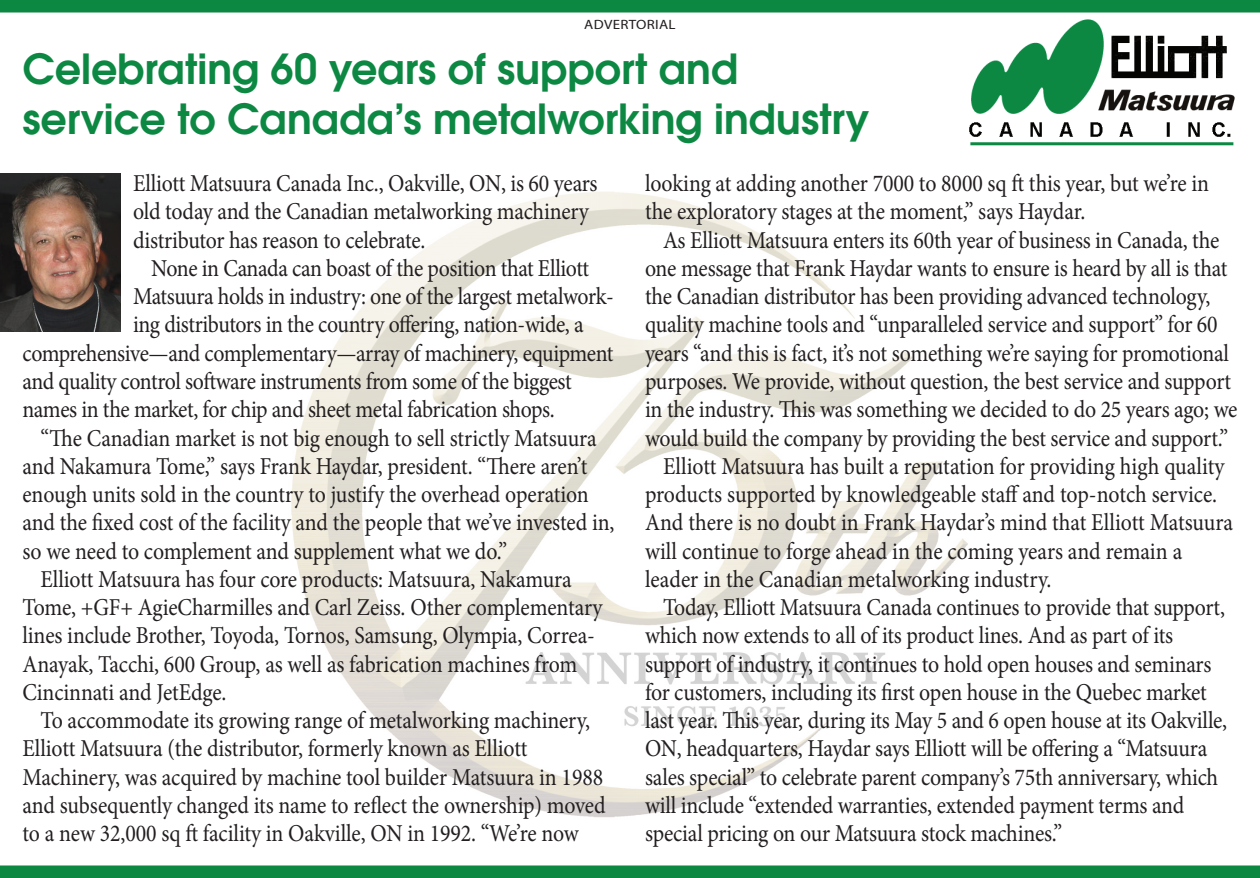
<style>
.page{position:relative;width:1260px;height:878px;background:#fff}
.page>*{position:absolute;margin:0;border:0;box-sizing:border-box;transform-origin:0 0}
.t1{font:600 41.25px/49.5px "Avant Garde";color:#0d8843}
.t2{font:24.25px/28.2px "Minion Pro";letter-spacing:-.01em;color:#231f20;scale:.9 1}
.t3{font:13.5px "Myriad Pro";letter-spacing:.02em;color:#231f20;scale:1.11 1}
</style>
<div class="page">
<img style="left:291px;top:192px;width:677px;height:626px">
<img style="left:1px;top:173px;width:120px;height:158px">
<img style="left:969px;top:19px;width:266px;height:127px">
<div style="left:0;top:0;width:1260px;height:12px;background:#0d8843"></div>
<div style="left:0;top:865px;width:1260px;height:13px;background:#0d8843"></div>
<p class="t3" style="left:584px;top:16px;width:84px">ADVERTORIAL</p>
<p class="t1" style="left:22px;top:44px;width:848px">Celebrating 60 years of support and service to Canada’s metalworking industry</p>
<p class="t2" style="left:133px;top:169px;width:518px">Elliott Matsuura Canada Inc., Oakville, ON, is 60 years old today and the Canadian metalworking machinery distributor has reason to celebrate.</p>
<p class="t2" style="left:151px;top:254px;width:488px">None in Canada can boast of the position that Elliott</p>
<p class="t2" style="left:133px;top:282px;width:536px">Matsuura holds in industry: one of the largest metalwork-</p>
<p class="t2" style="left:133px;top:311px;width:502px">ing distributors in the country offering, nation-wide, a</p>
<p class="t2" style="left:22px;top:339px;width:658px">comprehensive—and complementary—array of machinery, equipment</p>
<p class="t2" style="left:22px;top:367px;width:612px">and quality control software instruments from some of the biggest</p>
<p class="t2" style="left:22px;top:395px;width:593px">names in the market, for chip and sheet metal fabrication shops.</p>
<p class="t2" style="left:22px;top:424px;width:659px;text-indent:18px">“The Canadian market is not big enough to sell strictly Matsuura and Nakamura Tome,” says Frank Haydar, president. “There aren’t enough units sold in the country to justify the overhead operation and the fixed cost of the facility and the people that we’ve invested in, so we need to complement and supplement what we do.”</p>
<p class="t2" style="left:22px;top:565px;width:646px;text-indent:18px">Elliott Matsuura has four core products: Matsuura, Nakamura Tome, +GF+ AgieCharmilles and Carl Zeiss. Other complementary lines include Brother, Toyoda, Tornos, Samsung, Olympia, Correa-Anayak, Tacchi, 600 Group, as well as fabrication machines from Cincinnati and JetEdge.</p>
<p class="t2" style="left:22px;top:706px;width:650px;text-indent:18px">To accommodate its growing range of metalworking machinery, Elliott Matsuura (the distributor, formerly known as Elliott Machinery, was acquired by machine tool builder Matsuura in 1988 and subsequently changed its name to reflect the ownership) moved to a new 32,000 sq ft facility in Oakville, ON in 1992. “We’re now</p>
<p class="t2" style="left:645px;top:169px;width:628px">looking at adding another 7000 to 8000 sq ft this year, but we’re in the exploratory stages at the moment,” says Haydar.</p>
<p class="t2" style="left:645px;top:226px;width:660px;text-indent:18px">As Elliott Matsuura enters its 60th year of business in Canada, the one message that Frank Haydar wants to ensure is heard by all is that the Canadian distributor has been providing advanced technology, quality machine tools and “unparalleled service and support” for 60 years “and this is fact, it’s not something we’re saying for promotional purposes. We provide, without question, the best service and support in the industry. This was something we decided to do 25 years ago; we would build the company by providing the best service and support.”</p>
<p class="t2" style="left:645px;top:452px;width:655px;text-indent:18px">Elliott Matsuura has built a reputation for providing high quality products supported by knowledgeable staff and top-notch service.<br>And there is no doubt in Frank Haydar’s mind that Elliott Matsuura will continue to forge ahead in the coming years and remain a leader in the Canadian metalworking industry.</p>
<p class="t2" style="left:645px;top:593px;width:648px;text-indent:18px">Today, Elliott Matsuura Canada continues to provide that support, which now extends to all of its product lines. And as part of its support of industry, it continues to hold open houses and seminars for customers, including its first open house in the Quebec market last year. This year, during its May 5 and 6 open house at its Oakville, ON, headquarters, Haydar says Elliott will be offering a “Matsuura sales special” to celebrate parent company’s 75th anniversary, which will include “extended warranties, extended payment terms and special pricing on our Matsuura stock machines.”</p>
</div>
